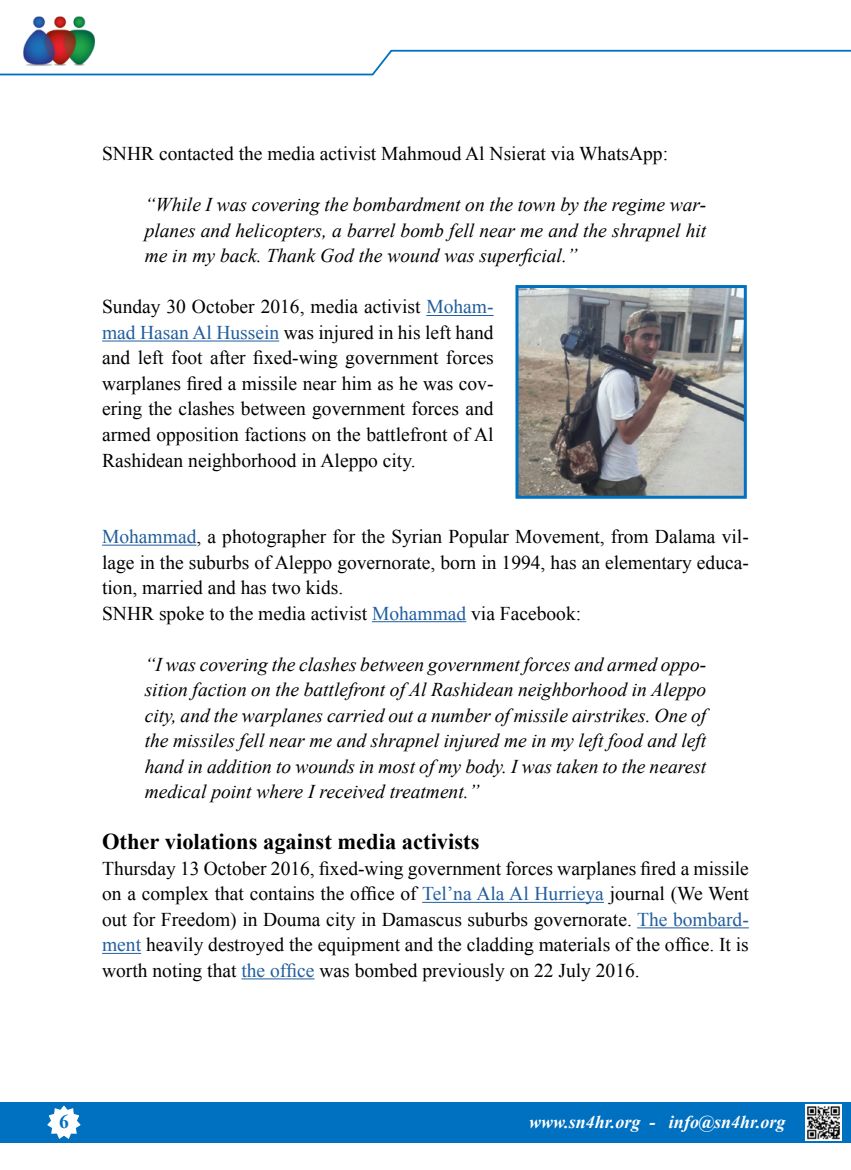
<style>
.page{position:relative;width:851px;height:1170px;background:#fff}
.page>*{position:absolute;margin:0;border:0;box-sizing:border-box;transform-origin:0 0}
.t1{font:700 22.5px "Times New Roman";color:#000}
.t2{font:19.5px/25.5px "Times New Roman";color:#000}
.t3{font:italic 19.5px/25.5px "Times New Roman";color:#000;text-align:justify}
.t4{font:700 19.5px "Times New Roman";color:#0070c0}
.t5{font:italic 700 18px "Times New Roman";color:#fff}
.s1{color:#215e9e}
</style>
<div class="page">
<img style="left:23px;top:16px;width:72px;height:33px">
<div style="left:0;top:1101px;width:850px;height:41px;background:#0070c0"></div>
<svg style="left:44px;top:1101px;width:40px;height:38px"></svg>
<svg style="left:0;top:49px;width:850px;height:27px"></svg>
<img style="left:805px;top:1104px;width:36px;height:36px">
<hr style="left:426px;top:315px;width:67px;height:1px;background:#215e9e">
<hr style="left:102px;top:340px;width:177px;height:1px;background:#215e9e">
<hr style="left:102px;top:544px;width:94px;height:1px;background:#215e9e">
<hr style="left:372px;top:621px;width:94px;height:1px;background:#215e9e">
<hr style="left:422px;top:901px;width:181px;height:1px;background:#215e9e">
<hr style="left:637px;top:927px;width:111px;height:1px;background:#215e9e">
<hr style="left:102px;top:952px;width:39px;height:1px;background:#215e9e">
<hr style="left:241px;top:978px;width:73px;height:1px;background:#215e9e">
<img style="left:519px;top:289px;width:223px;height:205px">
<div style="left:515px;top:285px;width:231px;height:213px;border:3px solid #0070c0"></div>
<p class="t2" style="left:102px;top:141px;width:567px">SNHR contacted the media activist Mahmoud Al Nsierat via WhatsApp:</p>
<p class="t3" style="left:145px;top:191px;width:563px">“While I was covering the bombardment on the town by the regime war-</p>
<p class="t3" style="left:145px;top:242px;width:434px">me in my back. Thank God the wound was superficial “.</p>
<p class="t3" style="left:145px;top:217px;width:563px">planes and helicopters a, barrel bomb fell near me and the shrapnel hit</p>
<p class="t2" style="left:102px;top:294px;width:393px">Sunday 30 October 2016, media activist <span class="s1">Moham-</span></p>
<p class="t2" style="left:102px;top:345px;width:393px">and left foot after fixed-wing government forces</p>
<p class="t2" style="left:102px;top:396px;width:393px">ering the clashes between government forces and</p>
<p class="t2" style="left:102px;top:319px;width:393px"><span class="s1">mad Hasan Al Hussein</span> was injured in his left hand</p>
<p class="t2" style="left:102px;top:370px;width:393px">warplanes fired a missile near him as he was cov-</p>
<p class="t2" style="left:102px;top:421px;width:393px">armed opposition factions on the battlefront of Al<br>Rashidean neighborhood in Aleppo city.</p>
<p class="t2" style="left:102px;top:523px;width:648px"><span class="s1">Mohammad</span> a, photographer for the Syrian Popular Movement, from Dalama vil-</p>
<p class="t2" style="left:102px;top:549px;width:648px">lage in the suburbs of Aleppo governorate, born in 1994, has an elementary educa-</p>
<p class="t2" style="left:102px;top:574px;width:243px">tion, married and has two kids.</p>
<p class="t2" style="left:102px;top:600px;width:480px">SNHR spoke to the media activist <span class="s1">Mohammad</span> via Facebook:</p>
<p class="t3" style="left:145px;top:651px;width:563px">I“ was covering the clashes between governmentforces and armed oppo-</p>
<p class="t3" style="left:145px;top:702px;width:563px">city, and the warplanes carried out a number ofmissile airstrikes. One of the missiles fell near me and shrapnel injured me in my left food and left hand in addition to wounds in most ofmy body I. was taken to the nearest medical point where I received treatment “.</p>
<p class="t1" style="left:102px;top:826px;width:379px">Other violations against media activists</p>
<p class="t2" style="left:102px;top:855px;width:648px">Thursday 13 October 2016, fixed-wing government forces warplanes fired a missile on a complex that contains the office of <span class="s1">Tel’na Ala Al Hurrieya</span> journal (We Went</p>
<p class="t2" style="left:102px;top:931px;width:648px"><span class="s1">ment</span> heavily destroyed the equipment and the cladding materials of the office It. is</p>
<p class="t3" style="left:145px;top:676px;width:563px">sition faction on the battlefront ofAl Rashidean neighborhood in Aleppo</p>
<p class="t2" style="left:102px;top:906px;width:648px">out for Freedom) in Douma city in Damascus suburbs governorate. <span class="s1">The bombard-</span></p>
<p class="t2" style="left:102px;top:957px;width:539px">worth noting that <span class="s1">the office</span> was bombed previously on 22 July 2016.</p>
<p class="t4" style="left:59px;top:1107px;width:11px">6</p>
<p class="t5" style="left:529px;top:1108px;width:113px">www.sn4hr.org</p>
<p class="t5" style="left:649px;top:1108px;width:7px">-</p>
<p class="t5" style="left:669px;top:1108px;width:118px">info@sn4hr.org</p>
</div>
